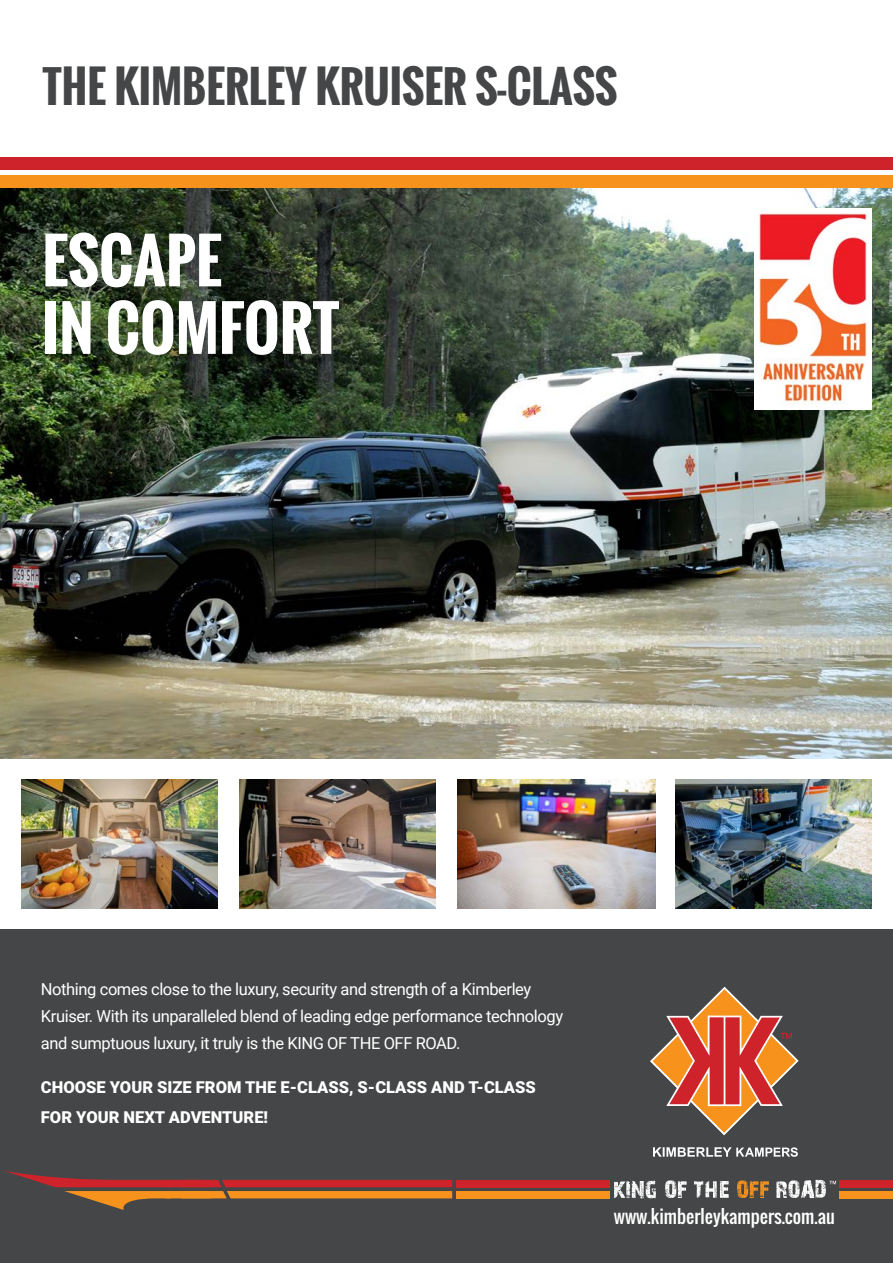
<style>
.page{position:relative;width:893px;height:1263px;background:#fff}
.page>*{position:absolute;margin:0;border:0;box-sizing:border-box;transform-origin:0 0}
.t1{font:700 60px/67.5px "Oswald";color:#fff}
.t2{font:700 43.35px "Oswald";color:#454647}
.bodytext{font:18px "Oswald";color:#fff}
.t3{font:16.5px/27px "Roboto";letter-spacing:-.025em;color:#fff}
.t4{font:900 16.5px/30px "Roboto";color:#fff}
</style>
<div class="page">
<div style="left:0;top:930px;width:893px;height:333px;background:#454647"></div>
<img style="left:0;top:188px;width:891px;height:570px">
<img style="left:21px;top:779px;width:197px;height:129px">
<img style="left:239px;top:779px;width:197px;height:129px">
<img style="left:457px;top:779px;width:198px;height:129px">
<img style="left:675px;top:779px;width:197px;height:129px">
<svg style="left:4px;top:1170px;width:448px;height:40px"></svg>
<div style="left:456px;top:1180px;width:153px;height:7px;background:#ce232a"></div>
<div style="left:456px;top:1191px;width:153px;height:7px;background:#f7931d"></div>
<svg style="left:614px;top:1180px;width:115px;height:18px"></svg>
<svg style="left:737px;top:1180px;width:32px;height:18px"></svg>
<svg style="left:776px;top:1180px;width:60px;height:18px"></svg>
<div style="left:840px;top:1180px;width:53px;height:7px;background:#ce232a"></div>
<div style="left:840px;top:1191px;width:53px;height:7px;background:#f7931d"></div>
<svg style="left:653px;top:1147px;width:145px;height:10px"></svg>
<svg style="left:650px;top:987px;width:149px;height:148px"></svg>
<div style="left:0;top:157px;width:893px;height:12px;background:#ce232a"></div>
<div style="left:0;top:176px;width:893px;height:12px;background:#f7931d"></div>
<img style="left:754px;top:208px;width:118px;height:201px">
<p class="t2" style="left:43px;top:54px;width:576px">THE KIMBERLEY KRUISER S-CLASS</p>
<p class="t1" style="left:42px;top:228px;width:299px">ESCAPE<br>IN COMFORT</p>
<p class="t3" style="left:41px;top:975px;width:524px">Nothing comes close to the luxury, security and strength of a Kimberley<br>Kruiser. With its unparalleled blend of leading edge performance technology and sumptuous luxury, it truly is the KING OF THE OFF ROAD.</p>
<p class="t4" style="left:41px;top:1072px;width:496px">CHOOSE YOUR SIZE FROM THE E-CLASS, S-CLASS AND T-CLASS<br>FOR YOUR NEXT ADVENTURE!</p>
<p class="bodytext" style="left:614px;top:1203px;width:223px">www.kimberleykampers.com.au</p>
</div>
